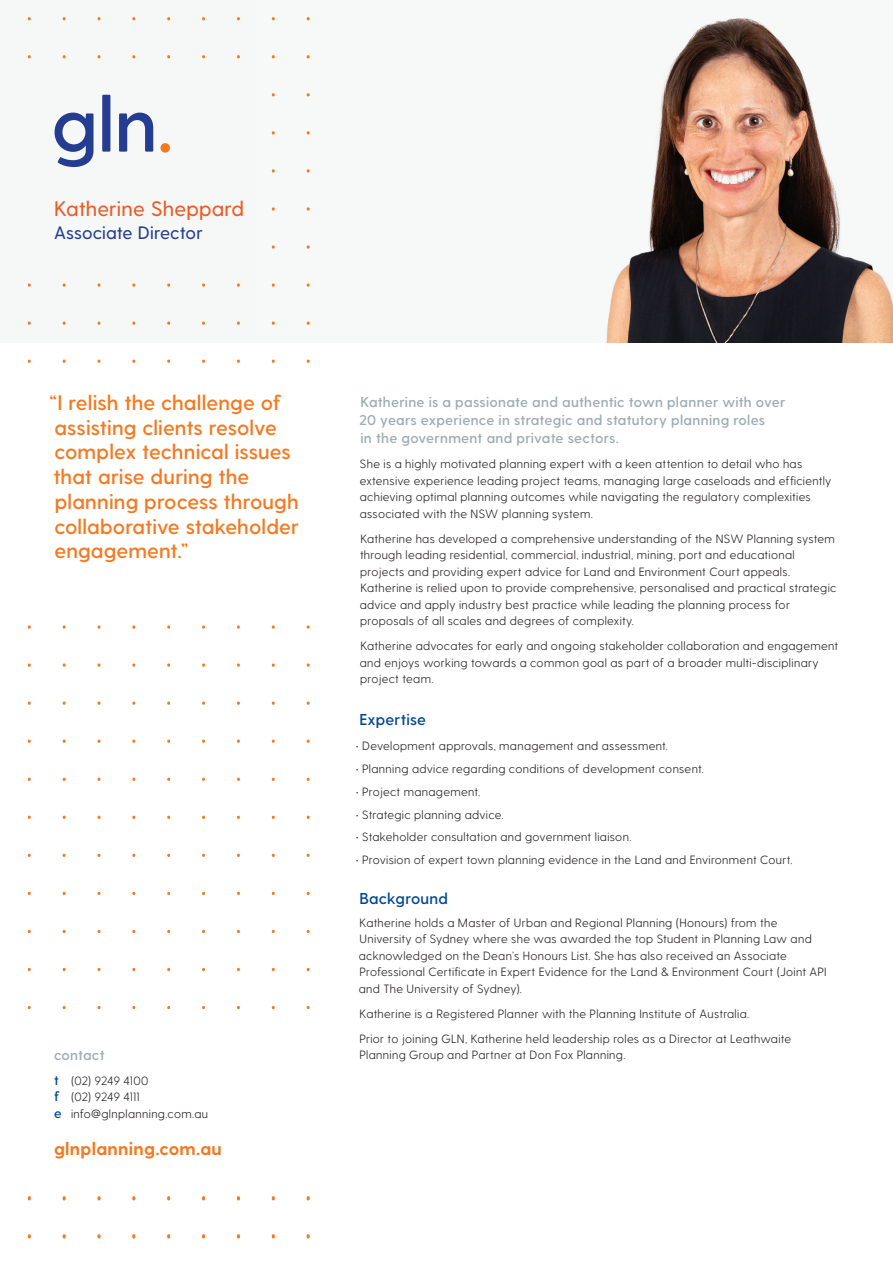
<style>
.page{position:relative;width:893px;height:1263px;background:#fff}
.page>*{position:absolute;margin:0;border:0;box-sizing:border-box;transform-origin:0 0}
.t1{font:600 21px/24.8px "Greycliff CF";letter-spacing:.005em;color:#f47921}
.t2{font:500 21px "Greycliff CF";letter-spacing:.01em;color:#ee5b24}
.t3{font:700 18px "Greycliff CF";letter-spacing:.015em;color:#f47921}
.t4{font:500 18px "Greycliff CF";letter-spacing:.005em;color:#253f8e}
.t5{font:600 15.75px "Greycliff CF";letter-spacing:.015em;color:#034990}
.t6{font:600 14.25px/18px "Greycliff CF";letter-spacing:.02em;color:#9dadb3}
.t7{font:300 12px/16.5px "Greycliff CF";letter-spacing:.025em;color:#231f20}
.s1{font-weight:600;font-size:13.5px;color:#034990}
</style>
<div class="page">
<div style="left:0;top:0;width:893px;height:343px;background:#f6f8f8"></div>
<img style="left:271px;top:18px;width:622px;height:325px">
<svg style="left:307px;top:17px;width:3px;height:345px"></svg>
<svg style="left:237px;top:17px;width:3px;height:345px"></svg>
<svg style="left:167px;top:17px;width:3px;height:345px"></svg>
<svg style="left:28px;top:17px;width:3px;height:345px"></svg>
<svg style="left:272px;top:17px;width:3px;height:345px"></svg>
<svg style="left:202px;top:17px;width:3px;height:345px"></svg>
<div style="left:0;top:72px;width:249px;height:203px;background:#f6f8f8"></div>
<svg style="left:55px;top:17px;width:45px;height:346px"></svg>
<div style="left:102px;top:95px;width:8px;height:57px;background:#243d91"></div>
<svg style="left:119px;top:17px;width:34px;height:346px"></svg>
<div style="left:160px;top:143px;width:10px;height:10px;background:#f47921;border-radius:50%"></div>
<svg style="left:307px;top:627px;width:3px;height:612px"></svg>
<svg style="left:237px;top:627px;width:3px;height:612px"></svg>
<svg style="left:167px;top:627px;width:3px;height:612px"></svg>
<svg style="left:97px;top:627px;width:3px;height:612px"></svg>
<svg style="left:28px;top:627px;width:3px;height:612px"></svg>
<svg style="left:272px;top:627px;width:3px;height:612px"></svg>
<svg style="left:202px;top:627px;width:3px;height:612px"></svg>
<svg style="left:132px;top:627px;width:3px;height:612px"></svg>
<svg style="left:63px;top:627px;width:3px;height:612px"></svg>
<div style="left:0;top:1012px;width:321px;height:151px;background:#fff"></div>
<h1 class="t2" style="left:54px;top:196px;width:192px">Katherine Sheppard</h1>
<h2 class="t4" style="left:54px;top:222px;width:150px">Associate Director</h2>
<h1 class="t1" style="left:49px;top:390px;width:251px">“I relish the challenge of assisting clients resolve complex technical issues that arise during the planning process through collaborative stakeholder engagement.”</h1>
<p class="t6" style="left:54px;top:1046px;width:52px">contact</p>
<p class="t7" style="left:54px;top:1072px;width:156px"><span class="s1">t</span> (02) 9249 4100<br><span class="s1">f</span> (02) 9249 4111<br><span class="s1">e</span> info@glnplanning.com.au</p>
<h2 class="t3" style="left:54px;top:1138px;width:169px">glnplanning.com.au</h2>
<p class="t6" style="left:359px;top:393px;width:427px">Katherine is a passionate and authentic town planner with over<br>20 years experience in strategic and statutory planning roles<br>in the government and private sectors.</p>
<p class="t7" style="left:360px;top:456px;width:473px">She is a highly motivated planning expert with a keen attention to detail who has extensive experience leading project teams, managing large caseloads and efficiently achieving optimal planning outcomes while navigating the regulatory complexities associated with the NSW planning system.</p>
<p class="t7" style="left:360px;top:530px;width:478px">Katherine has developed a comprehensive understanding of the NSW Planning system through leading residential, commercial, industrial, mining, port and educational projects and providing expert advice for Land and Environment Court appeals.<br>Katherine is relied upon to provide comprehensive, personalised and practical strategic advice and apply industry best practice while leading the planning process for proposals of all scales and degrees of complexity.</p>
<p class="t7" style="left:360px;top:638px;width:480px">Katherine advocates for early and ongoing stakeholder collaboration and engagement and enjoys working towards a common goal as part of a broader multi-disciplinary project team.</p>
<h3 class="t5" style="left:359px;top:710px;width:68px">Expertise</h3>
<p class="t7" style="left:356px;top:737px;width:314px">• Development approvals, management and assessment.</p>
<p class="t7" style="left:356px;top:760px;width:350px">• Planning advice regarding conditions of development consent.</p>
<p class="t7" style="left:356px;top:783px;width:126px">• Project management.</p>
<p class="t7" style="left:356px;top:806px;width:149px">• Strategic planning advice.</p>
<p class="t7" style="left:356px;top:829px;width:277px">• Stakeholder consultation and government liaison.</p>
<p class="t7" style="left:356px;top:852px;width:438px">• Provision of expert town planning evidence in the Land and Environment Court.</p>
<h3 class="t5" style="left:359px;top:889px;width:90px">Background</h3>
<p class="t7" style="left:359px;top:914px;width:469px">Katherine holds a Master of Urban and Regional Planning (Honours) from the University of Sydney where she was awarded the top Student in Planning Law and acknowledged on the Dean’s Honours List. She has also received an Associate Professional Certificate in Expert Evidence for the Land &amp; Environment Court (Joint API and The University of Sydney).</p>
<p class="t7" style="left:360px;top:1001px;width:433px;line-height:25px">Katherine is a Registered Planner with the Planning Institute of Australia.<br>Prior to joining GLN, Katherine held leadership roles as a Director at Leathwaite</p>
<p class="t7" style="left:360px;top:1046px;width:267px">Planning Group and Partner at Don Fox Planning.</p>
</div>
